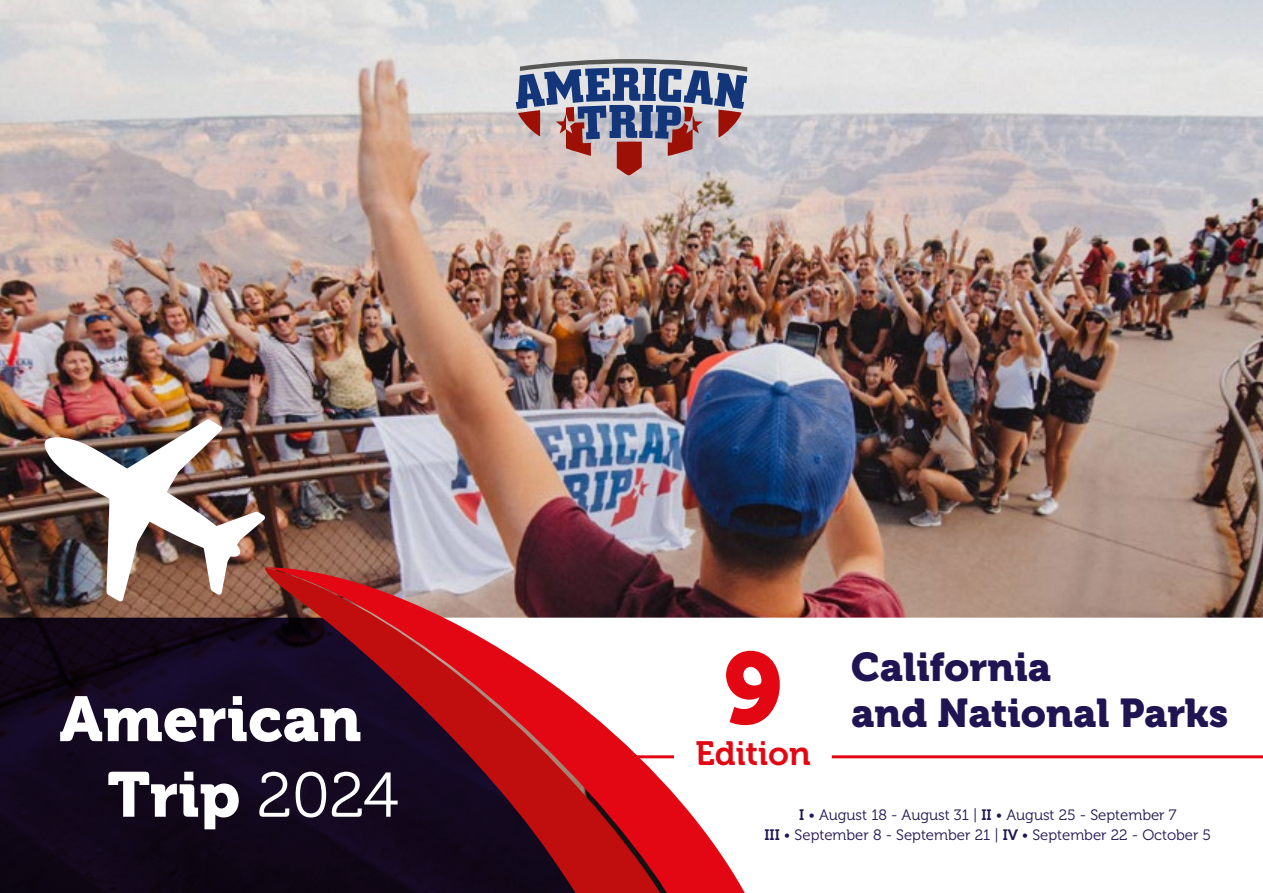
<style>
.page{position:relative;width:1263px;height:893px;background:#fff}
.page>*{position:absolute;margin:0;border:0;box-sizing:border-box;transform-origin:0 0}
.t1{font:100.65px "Museo 900";color:#e30613}
.t2{font:63px/75.6px "Museo 900";color:#fff}
.t3{font:39.9px "Museo 900";color:#211452}
.t4{font:33.6px "Museo 700";color:#e30613}
.t5{font:15px/19.8px "Museo 300";color:#211452;text-align:center}
.s1{font-family:"Museo 300"}
.s2{font-family:"Museo 700"}
</style>
<div class="page">
<img style="left:0;top:0;width:1263px;height:618px">
<svg style="left:0;top:618px;width:265px;height:275px;background:#12081c"></svg>
<svg style="left:762px;top:567px;width:49px;height:51px;background:#ab6547"></svg>
<svg style="left:265px;top:567px;width:497px;height:326px"></svg>
<img style="left:45px;top:419px;width:220px;height:182px">
<hr style="left:832px;top:755px;width:431px;height:3px;background:#e30613">
<hr style="left:618px;top:755px;width:56px;height:3px;background:#e30613">
<svg style="left:516px;top:59px;width:231px;height:117px;background:#978ea0"></svg>
<h2 class="t2" style="left:107px;top:682px;width:293px;text-indent:-48px">American<br>Trip <span class="s1">2024</span></h2>
<h1 class="t1" style="left:723px;top:631px;width:60px">9</h1>
<h3 class="t4" style="left:695px;top:735px;width:117px">Edition</h3>
<h3 class="t3" style="left:851px;top:644px;width:201px">California</h3>
<h3 class="t3" style="left:851px;top:690px;width:379px">and National Parks</h3>
<p class="t5" style="left:764px;top:805px;width:448px"><span class="s2">I</span> • August 18 - August 31 | <span class="s2">II</span> • August 25 - September 7<br><span class="s2">III</span> • September 8 - September 21 | <span class="s2">IV</span> • September 22 - October 5</p>
</div>
